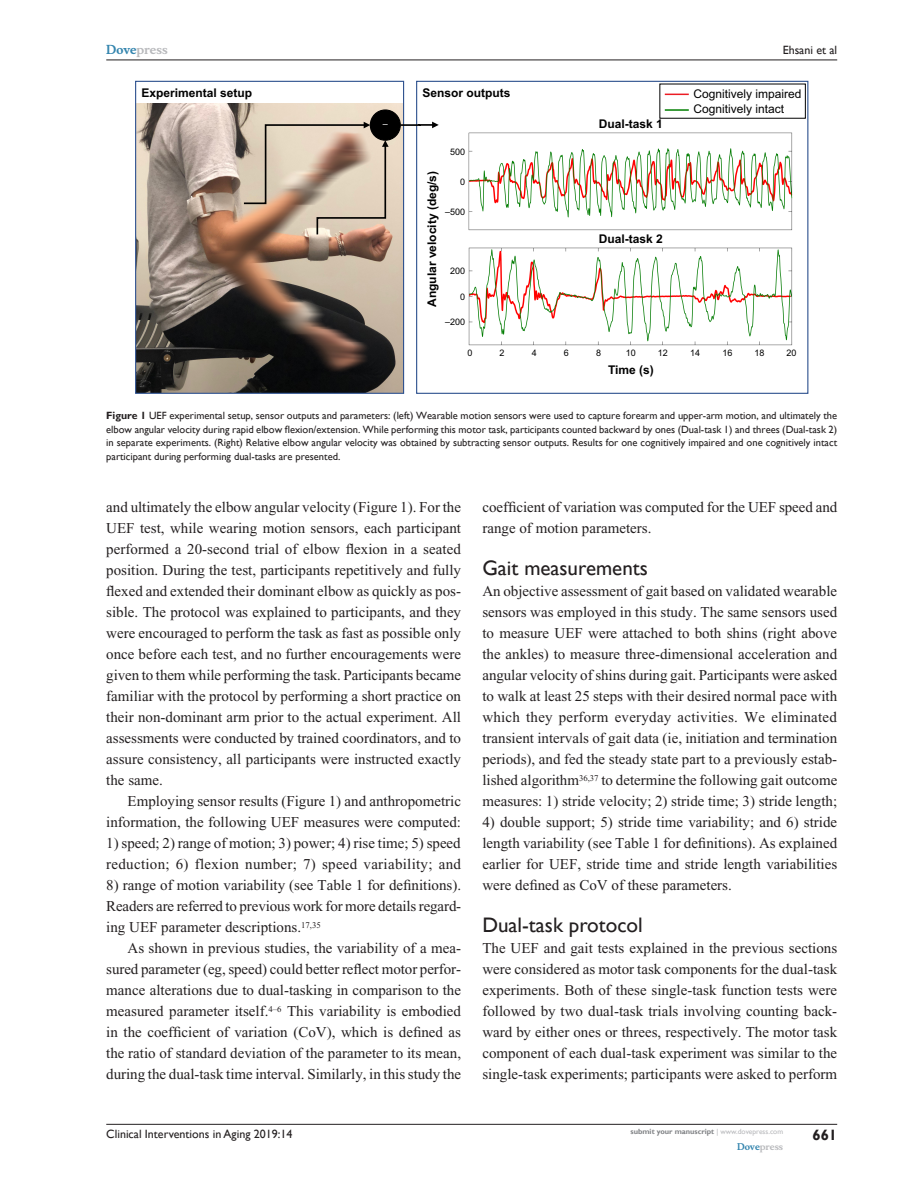
<style>
.page{position:relative;width:918px;height:1188px;background:#fff}
.page>*{position:absolute;margin:0;border:0;box-sizing:border-box;transform-origin:0 0}
.t1{font:21px "Gill Sans";color:#231f20}
.TxF{font:15px/21px "Times New Roman";color:#231f20;text-align:justify}
.Tx{font:15px/21px "Times New Roman";color:#231f20;text-align:justify}
.Tx-2{font:15px/21px "Times New Roman";letter-spacing:.02em;color:#231f20}
.t2{font:700 15px "Gill Sans";color:#231f20}
.t3{font:700 12px "Arial";color:#000}
.t4{font:12px "Gill Sans";color:#231f20}
.t5{font:12px/15.8px "Arial";color:#000}
.t6{font:700 12px "Musee";color:#b8b9bc}
.FigC{font:10.5px/13.5px "Gill Sans";color:#231f20;text-align:justify}
.t7{font:9px "Arial";color:#000}
.t8{font:700 9px "Musee";color:#b8b9bc}
.t9{font:9px "Arial";color:#fff}
.t10{font:700 7.5px "Gill Sans";color:#808285}
.s1{color:#3485ae}
.s2{font-weight:700}
.s3{font-weight:400;color:#b8b9bc}
</style>
<div class="page">
<hr style="left:106px;top:1124px;width:731px;height:1px;background:#231f20">
<hr style="left:106px;top:60px;width:731px;height:1px;background:#231f20">
<img style="left:137px;top:104px;width:265px;height:288px">
<img style="left:469px;top:133px;width:324px;height:98px">
<img style="left:469px;top:248px;width:324px;height:97px">
<div style="left:416px;top:81px;width:392px;height:313px;border:1px solid #2f528f"></div>
<div style="left:370px;top:110px;width:30px;height:30px;background:#000;border-radius:50%"></div>
<div style="left:370px;top:109px;width:31px;height:32px;border:1px solid #000;border-radius:50%"></div>
<svg style="left:242px;top:122px;width:147px;height:114px"></svg>
<div style="left:135px;top:81px;width:269px;height:313px;border:1px solid #2f528f"></div>
<svg style="left:399px;top:122px;width:40px;height:6px"></svg>
<svg style="left:665px;top:94px;width:24px;height:1px"></svg>
<hr style="left:665px;top:109px;width:24px;height:2px;background:#007f00">
<p class="t6" style="left:106px;top:43px;width:63px"><span class="s1">Dove</span>press</p>
<p class="t3" style="left:141px;top:85px;width:112px">Experimental setup</p>
<p class="t3" style="left:422px;top:85px;width:89px">Sensor outputs</p>
<p class="t9" style="left:383px;top:118px;width:7px">–</p>
<p class="t7" style="left:450px;top:146px;width:17px">500</p>
<p class="t7" style="left:460px;top:176px;width:7px">0</p>
<p class="t7" style="left:445px;top:206px;width:22px">–500</p>
<p class="t3" style="left:424px;top:307px;width:138px;rotate:-90deg">Angular velocity (deg/s)</p>
<p class="t7" style="left:450px;top:265px;width:17px">200</p>
<p class="t7" style="left:460px;top:291px;width:7px">0</p>
<p class="t7" style="left:445px;top:316px;width:22px">–200</p>
<p class="t3" style="left:599px;top:116px;width:66px">Dual-task 1</p>
<p class="t4" style="left:783px;top:43px;width:56px">Ehsani et al</p>
<p class="t5" style="left:693px;top:86px;width:110px">Cognitively impaired<br>Cognitively intact</p>
<p class="t3" style="left:599px;top:231px;width:66px">Dual-task 2</p>
<p class="t7" style="left:467px;top:347px;width:7px">0</p>
<p class="t7" style="left:500px;top:347px;width:7px">2</p>
<p class="t7" style="left:532px;top:347px;width:7px">4</p>
<p class="t7" style="left:564px;top:347px;width:7px">6</p>
<p class="t7" style="left:596px;top:347px;width:7px">8</p>
<p class="t7" style="left:626px;top:347px;width:12px">10</p>
<p class="t7" style="left:658px;top:347px;width:12px">12</p>
<p class="t7" style="left:690px;top:347px;width:12px">14</p>
<p class="t7" style="left:722px;top:347px;width:12px">16</p>
<p class="t7" style="left:754px;top:347px;width:12px">18</p>
<p class="t7" style="left:787px;top:347px;width:12px">20</p>
<p class="t3" style="left:608px;top:362px;width:47px">Time (s)</p>
<p class="FigC" style="left:106px;top:409px;width:732px"><span class="s2">Figure 1</span> UEF experimental setup, sensor outputs and parameters: (left) Wearable motion sensors were used to capture forearm and upper-arm motion, and ultimately the elbow angular velocity during rapid elbow flexion/extension. While performing this motor task, participants counted backward by ones (Dual-task 1) and threes (Dual-task 2) in separate experiments. (Right) Relative elbow angular velocity was obtained by subtracting sensor outputs. Results for one cognitively impaired and one cognitively intact participant during performing dual-tasks are presented.</p>
<p class="TxF" style="left:106px;top:497px;width:356px">and ultimately the elbow angular velocity (Figure 1). For the UEF test, while wearing motion sensors, each participant performed a 20-second trial of elbow flexion in a seated position. During the test, participants repetitively and fully flexed and extended their dominant elbow as quickly as pos&shy;sible. The protocol was explained to participants, and they were encouraged to perform the task as fast as possible only once before each test, and no further encouragements were given to them while performing the task. Participants became familiar with the protocol by performing a short practice on their non-dominant arm prior to the actual experiment. All assessments were conducted by trained coordinators, and to assure consistency, all participants were instructed exactly the same.</p>
<p class="Tx" style="left:106px;top:791px;width:356px;text-align:right">Employing sensor results (Figure 1) and anthropometric information, the following UEF measures were computed:</p>
<p class="Tx-2" style="left:106px;top:833px;width:356px">1) speed; 2) range of motion; 3) power; 4) rise time; 5) speed reduction; 6) flexion number; 7) speed variability; and</p>
<p class="Tx" style="left:106px;top:875px;width:356px">8) range of motion variability (see Table 1 for definitions).<br>Readers are referred to previous work for more details regard&shy;ing UEF parameter descriptions.<sup>17,35</sup></p>
<p class="Tx" style="left:106px;top:938px;width:356px;text-indent:21px">As shown in previous studies, the variability of a mea&shy;sured parameter (eg, speed) could better reflect motor perfor&shy;mance alterations due to dual-tasking in comparison to the measured parameter itself.<sup>4–6</sup> This variability is embodied in the coefficient of variation (CoV), which is defined as the ratio of standard deviation of the parameter to its mean, during the dual-task time interval. Similarly, in this study the</p>
<p class="Tx" style="left:482px;top:497px;width:357px">coefficient of variation was computed for the UEF speed and range of motion parameters.</p>
<h2 class="t1" style="left:482px;top:556px;width:167px">Gait measurements</h2>
<p class="TxF" style="left:482px;top:581px;width:356px">An objective assessment of gait based on validated wearable sensors was employed in this study. The same sensors used to measure UEF were attached to both shins (right above the ankles) to measure three-dimensional acceleration and angular velocity of shins during gait. Participants were asked to walk at least 25 steps with their desired normal pace with which they perform everyday activities. We eliminated transient intervals of gait data (ie, initiation and termination periods), and fed the steady state part to a previously estab&shy;lished algorithm<sup>36,37</sup> to determine the following gait outcome measures: 1) stride velocity; 2) stride time; 3) stride length;</p>
<p class="TxF" style="left:482px;top:812px;width:356px">4) double support; 5) stride time variability; and 6) stride length variability (see Table 1 for definitions). As explained earlier for UEF, stride time and stride length variabilities were defined as CoV of these parameters.</p>
<h2 class="t1" style="left:482px;top:913px;width:162px">Dual-task protocol</h2>
<p class="TxF" style="left:482px;top:938px;width:356px">The UEF and gait tests explained in the previous sections were considered as motor task components for the dual-task experiments. Both of these single-task function tests were followed by two dual-task trials involving counting back&shy;ward by either ones or threes, respectively. The motor task component of each dual-task experiment was similar to the single-task experiments; participants were asked to perform</p>
<p class="t4" style="left:106px;top:1127px;width:188px">Clinical Interventions in Aging 2019:14</p>
<p class="t10" style="left:631px;top:1127px;width:154px">submit your manuscript <span class="s3">| www.dovepress.com</span></p>
<p class="t8" style="left:737px;top:1141px;width:48px"><span class="s1">Dove</span>press</p>
<p class="t2" style="left:812px;top:1126px;width:26px">661</p>
</div>
